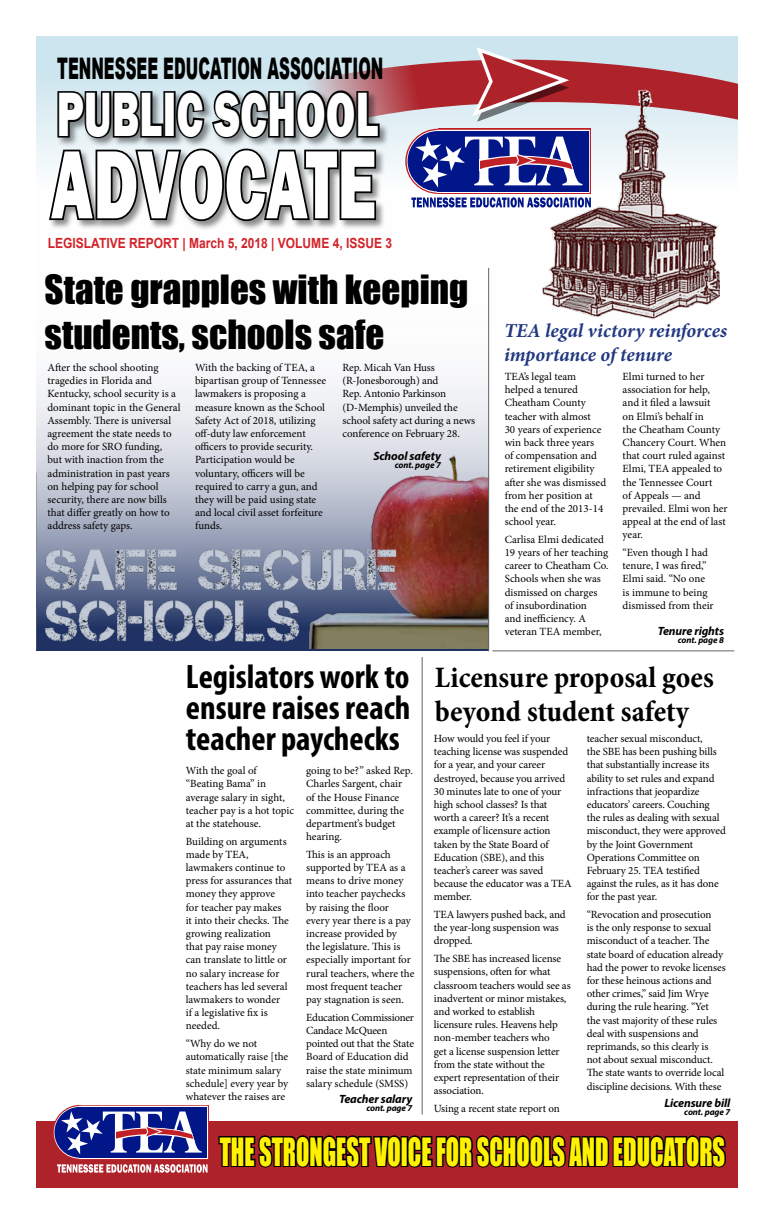
<style>
.page{position:relative;width:774px;height:1224px;background:#fff}
.page>*{position:absolute;margin:0;border:0;box-sizing:border-box;transform-origin:0 0}
.t1{font:800 100.3px "Franklin Gothic";color:#fff;scale:.65 1}
.t2{font:800 64.4px "Franklin Gothic";letter-spacing:.01em;color:#fff;scale:.65 1}
.t3{font:37px/44.4px "Impact";color:#000}
.t4{font:35.8px "Impact";color:#fff200;scale:.69 1}
.t5{font:700 condensed 34px/31px "Myriad Pro";color:#000;text-align:justify}
.t6{font:700 condensed 30px/34px "Minion Pro";color:#000}
.t7{font:900 29.7px "Arial";color:#000;scale:.51 1}
.t8{font:italic 700 19.8px/23.7px "Minion Pro";letter-spacing:-.005em;color:#213780}
.t9{font:700 14px "Arial";color:#d2232a;scale:.86 1}
.t10{font:italic 700 12px "Myriad Pro";letter-spacing:-.01em;color:#000}
.t11{font:11px/13.2px "Minion Pro";letter-spacing:-.005em;color:#000}
.t12{font:italic 700 9px "Myriad Pro";letter-spacing:-.01em;color:#000}
</style>
<div class="page">
<div style="left:36px;top:36px;width:702px;height:293px;background:linear-gradient(to bottom,#cfe6ee,#fff)"></div>
<div style="left:36px;top:1122px;width:702px;height:66px;background:#ae222a"></div>
<svg style="left:217px;top:1109px;width:511px;height:59px"></svg>
<svg style="left:86px;top:1105px;width:123px;height:55px"></svg>
<div style="left:53px;top:1105px;width:55px;height:55px;border:3px solid #c02026;border-radius:50%"></div>
<div style="left:79px;top:1106px;width:129px;height:53px;border:1px solid #fff"></div>
<div style="left:80px;top:1107px;width:127px;height:51px;background:#001689"></div>
<div style="left:56px;top:1108px;width:48px;height:48px;background:#001689;border-radius:50%"></div>
<div style="left:54px;top:1107px;width:51px;height:51px;border:3px solid #001689;border-radius:50%"></div>
<svg style="left:61px;top:1111px;width:141px;height:44px"></svg>
<svg style="left:57px;top:1164px;width:151px;height:9px"></svg>
<svg style="left:268px;top:44px;width:470px;height:130px;background:#c8abb3"></svg>
<svg style="left:469px;top:46px;width:105px;height:76px;background:#bf7f85"></svg>
<div style="left:49px;top:148px;width:337px;height:83px;background:#000;opacity:.45"></div>
<svg style="left:47px;top:147px;width:331px;height:76px;background:#7c7d7e"></svg>
<div style="left:57px;top:90px;width:332px;height:58px;background:#000;opacity:.45"></div>
<svg style="left:56px;top:89px;width:109px;height:51px;background:#5c6365"></svg>
<div style="left:163px;top:91px;width:13px;height:47px;border:4px solid #000"></div>
<svg style="left:174px;top:89px;width:207px;height:51px;background:#5f6062"></svg>
<img style="left:532px;top:82px;width:187px;height:240px">
<svg style="left:444px;top:129px;width:147px;height:65px"></svg>
<div style="left:405px;top:129px;width:66px;height:65px;border:3px solid #c02026;border-radius:50%"></div>
<div style="left:437px;top:130px;width:153px;height:63px;border:1px solid #fff"></div>
<div style="left:407px;top:130px;width:62px;height:63px;border:3px solid #fff;border-radius:50%"></div>
<div style="left:437px;top:131px;width:151px;height:60px;background:#001689"></div>
<div style="left:409px;top:133px;width:57px;height:57px;background:#001689;border-radius:50%"></div>
<div style="left:408px;top:131px;width:60px;height:60px;border:3px solid #001689;border-radius:50%"></div>
<svg style="left:411px;top:197px;width:180px;height:11px"></svg>
<svg style="left:415px;top:136px;width:168px;height:52px"></svg>
<svg style="left:36px;top:274px;width:452px;height:377px"></svg>
<img style="left:36px;top:435px;width:452px;height:214px">
<img style="left:36px;top:598px;width:271px;height:48px">
<img style="left:36px;top:534px;width:369px;height:64px">
<hr style="left:492px;top:650px;width:242px;height:1px;background:#636466">
<hr style="left:422px;top:657px;width:1px;height:458px;background:#636466">
<hr style="left:488px;top:268px;width:1px;height:383px;background:#636466">
<h3 class="t7" style="left:57px;top:47px;width:641px">TENNESSEE EDUCATION ASSOCIATION</h3>
<h2 class="t2" style="left:57px;top:73px;width:496px">PUBLIC SCHOOL</h2>
<h1 class="t1" style="left:51px;top:120px;width:501px">ADVOCATE</h1>
<p class="t9" style="left:48px;top:234px;width:402px">LEGISLATIVE REPORT | March 5, 2018 | VOLUME 4, ISSUE 3</p>
<h3 class="t3" style="left:45px;top:267px;width:425px">State grapples with keeping students, schools safe</h3>
<p class="t11" style="left:48px;top:361px;width:135px">After the school shooting tragedies in Florida and<br>Kentucky, school security is a dominant topic in the General<br>Assembly. There is universal agreement the state needs to do more for SRO funding,<br>but with inaction from the administration in past years on helping pay for school security, there are now bills that differ greatly on how to address safety gaps.</p>
<p class="t11" style="left:195px;top:361px;width:133px">With the backing of TEA, a bipartisan group of Tennessee lawmakers is proposing a measure known as the School<br>Safety Act of 2018, utilizing off-duty law enforcement officers to provide security.<br>Participation would be voluntary, officers will be required to carry a gun, and they will be paid using state and local civil asset forfeiture funds.</p>
<p class="t11" style="left:343px;top:361px;width:134px">Rep. Micah Van Huss (R-Jonesborough) and<br>Rep. Antonio Parkinson (D-Memphis) unveiled the school safety act during a news conference on February 28.</p>
<p class="t10" style="left:373px;top:449px;width:69px">School safety</p>
<p class="t12" style="left:395px;top:460px;width:48px">cont. page 7</p>
<h3 class="t8" style="left:504px;top:318px;width:224px">TEA legal victory reinforces importance of tenure</h3>
<p class="t11" style="left:505px;top:370px;width:103px">TEA’s legal team helped a tenured<br>Cheatham County teacher with almost<br>30 years of experience win back three years<br>of compensation and retirement eligibility after she was dismissed from her position at the end of the 2013-14 school year.</p>
<p class="t11" style="left:505px;top:533px;width:106px">Carlisa Elmi dedicated<br>19 years of her teaching career to Cheatham Co.<br>Schools when she was dismissed on charges of insubordination<br>and inefficiency. A veteran TEA member,</p>
<p class="t11" style="left:623px;top:370px;width:106px">Elmi turned to her association for help, and it filed a lawsuit<br>on Elmi’s behalf in<br>the Cheatham County<br>Chancery Court. When that court ruled against<br>Elmi, TEA appealed to the Tennessee Court<br>of Appeals — and prevailed. Elmi won her appeal at the end of last year.</p>
<p class="t11" style="left:623px;top:546px;width:93px">“Even though I had tenure, I was fired,”<br>Elmi said. “No one is immune to being dismissed from their</p>
<p class="t10" style="left:658px;top:624px;width:68px">Tenure rights</p>
<p class="t12" style="left:678px;top:635px;width:48px">cont. page 8</p>
<h3 class="t5" style="left:186px;top:660px;width:226px">Legislators work to ensure raises reach teacher paychecks</h3>
<p class="t11" style="left:186px;top:764px;width:110px">With the goal of “Beating Bama” in average salary in sight, teacher pay is a hot topic at the statehouse.</p>
<p class="t11" style="left:186px;top:835px;width:108px">Building on arguments made by TEA, lawmakers continue to press for assurances that money they approve<br>for teacher pay makes<br>it into their checks. The growing realization<br>that pay raise money can translate to little or no salary increase for teachers has led several lawmakers to wonder<br>if a legislative fix is needed.</p>
<p class="t11" style="left:186px;top:1037px;width:104px">“Why do we not automatically raise [the state minimum salary schedule] every year by whatever the raises are</p>
<p class="t11" style="left:306px;top:764px;width:108px">going to be?” asked Rep.<br>Charles Sargent, chair of the House Finance committee, during the department’s budget hearing.</p>
<p class="t11" style="left:306px;top:848px;width:110px">This is an approach supported by TEA as a means to drive money into teacher paychecks by raising the floor every year there is a pay increase provided by<br>the legislature. This is especially important for rural teachers, where the most frequent teacher pay stagnation is seen.</p>
<p class="t11" style="left:306px;top:1011px;width:110px">Education Commissioner<br>Candace McQueen pointed out that the State<br>Board of Education did raise the state minimum salary schedule (SMSS)</p>
<p class="t10" style="left:339px;top:1091px;width:75px">Teacher salary</p>
<p class="t12" style="left:366px;top:1102px;width:48px">cont. page 7</p>
<h3 class="t6" style="left:435px;top:661px;width:281px">Licensure proposal goes beyond student safety</h3>
<p class="t11" style="left:434px;top:732px;width:139px">How would you feel if your teaching license was suspended for a year, and your career destroyed, because you arrived<br>30 minutes late to one of your high school classes? Is that worth a career? It’s a recent example of licensure action taken by the State Board of<br>Education (SBE), and this teacher’s career was saved because the educator was a TEA member.</p>
<p class="t11" style="left:434px;top:908px;width:133px">TEA lawyers pushed back, and the year-long suspension was dropped.</p>
<p class="t11" style="left:434px;top:952px;width:138px">The SBE has increased license suspensions, often for what classroom teachers would see as inadvertent or minor mistakes, and worked to establish licensure rules. Heavens help non-member teachers who<br>get a license suspension letter from the state without the expert representation of their association.</p>
<p class="t11" style="left:434px;top:1102px;width:127px">Using a recent state report on</p>
<p class="t11" style="left:587px;top:732px;width:141px">teacher sexual misconduct,<br>the SBE has been pushing bills that substantially increase its ability to set rules and expand infractions that jeopardize educators’ careers. Couching the rules as dealing with sexual misconduct, they were approved by the Joint Government<br>Operations Committee on<br>February 25. TEA testified against the rules, as it has done for the past year.</p>
<p class="t11" style="left:587px;top:908px;width:140px">“Revocation and prosecution<br>is the only response to sexual misconduct of a teacher. The state board of education already had the power to revoke licenses for these heinous actions and other crimes,” said Jim Wrye during the rule hearing. “Yet<br>the vast majority of these rules deal with suspensions and reprimands, so this clearly is not about sexual misconduct.<br>The state wants to override local discipline decisions. With these</p>
<p class="t10" style="left:664px;top:1095px;width:67px">Licensure bill</p>
<p class="t12" style="left:684px;top:1106px;width:48px">cont. page 7</p>
<h3 class="t4" style="left:220px;top:1124px;width:734px">THE STRONGEST VOICE FOR SCHOOLS AND EDUCATORS</h3>
</div>
